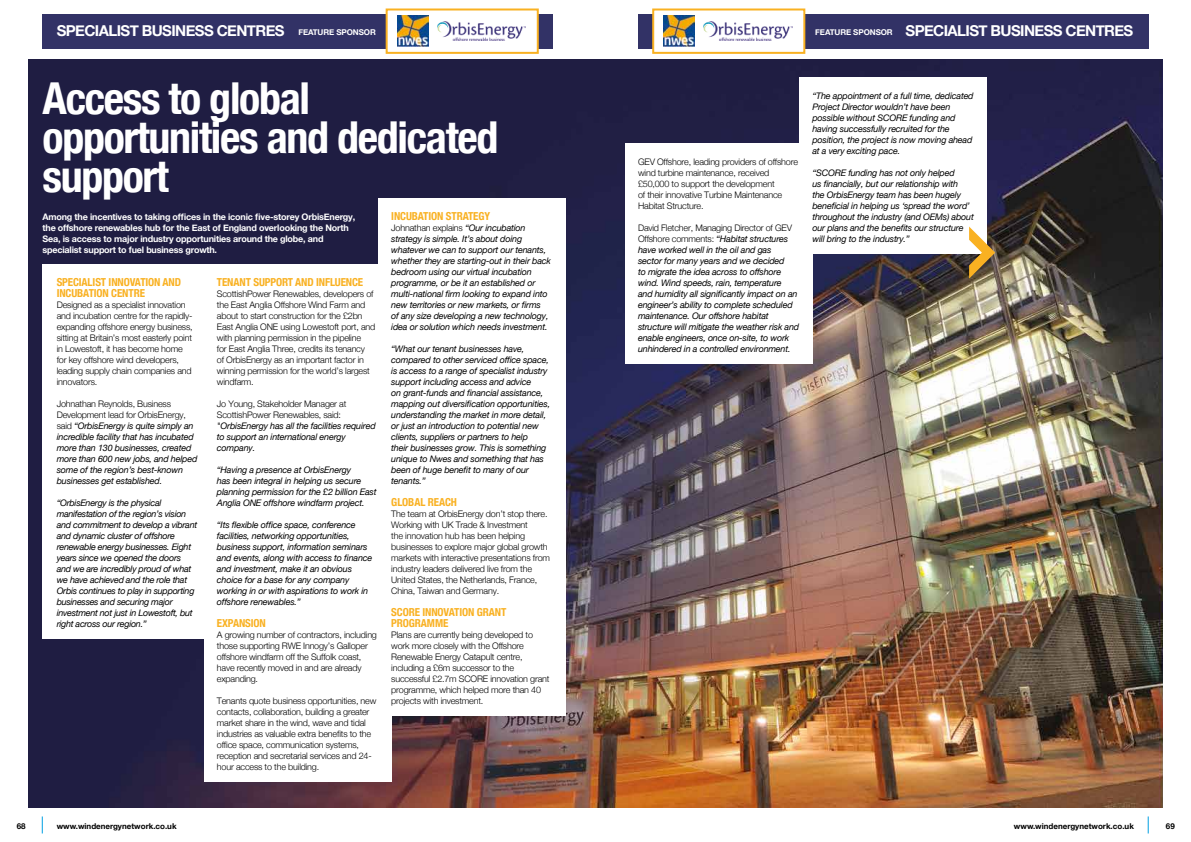
<style>
.page{position:relative;width:1191px;height:842px;background:#fff}
.page>*{position:absolute;margin:0;border:0;box-sizing:border-box;transform-origin:0 0}
.t1{font:700 condensed 44px/39px "Helvetica Neue";letter-spacing:-.03em;color:#fff}
.t2{font:700 15px "Helvetica Neue";letter-spacing:-.04em;color:#fff}
.t3{font:700 condensed 11px/11px "Helvetica Neue";letter-spacing:-.01em;color:#f9b122}
.t4{font:italic 9px/11px "Helvetica Neue";letter-spacing:-.02em;color:#000}
.t5{font:300 9px/11px "Helvetica Neue";letter-spacing:-.02em;color:#000}
.t6{font:700 9px/11px "Helvetica Neue";letter-spacing:-.02em;color:#fff}
.t7{font:700 8px "Helvetica Neue";color:#000}
.s1{font-size:8px}
.s2{font-weight:300;font-style:normal}
</style>
<div class="page">
<svg style="left:1148px;top:816px;width:1px;height:17px"></svg>
<svg style="left:42px;top:816px;width:1px;height:17px"></svg>
<img style="left:28px;top:60px;width:1134px;height:748px">
<div style="left:204px;top:264px;width:187px;height:517px;background:#fff"></div>
<div style="left:378px;top:198px;width:188px;height:517px;background:#fff"></div>
<div style="left:625px;top:143px;width:187px;height:220px;background:#fff"></div>
<div style="left:799px;top:77px;width:187px;height:176px;background:#fff"></div>
<div style="left:43px;top:264px;width:175px;height:374px;background:#fff"></div>
<div style="left:638px;top:14px;width:510px;height:34px;background:#323266"></div>
<div style="left:43px;top:14px;width:510px;height:34px;background:#323266"></div>
<div style="left:386px;top:9px;width:153px;height:45px;background:#fff;border:2px solid #f9b122"></div>
<img style="left:397px;top:16px;width:31px;height:31px">
<img style="left:437px;top:21px;width:89px;height:20px">
<div style="left:652px;top:9px;width:153px;height:45px;background:#fff;border:2px solid #f9b122"></div>
<img style="left:664px;top:16px;width:31px;height:31px">
<img style="left:703px;top:21px;width:89px;height:20px">
<svg style="left:969px;top:227px;width:26px;height:52px"></svg>
<h2 class="t2" style="left:57px;top:22px;width:321px">SPECIALIST BUSINESS CENTRES <span class="s1">FEATURE SPONSOR</span></h2>
<h2 class="t2" style="left:815px;top:22px;width:320px"><span class="s1">FEATURE SPONSOR</span> SPECIALIST BUSINESS CENTRES</h2>
<h1 class="t1" style="left:43px;top:78px;width:457px">Access to global opportunities and dedicated support</h1>
<p class="t6" style="left:43px;top:211px;width:314px">Among the incentives to taking offices in the iconic five-storey OrbisEnergy, the offshore renewables hub for the East of England overlooking the North Sea, is access to major industry opportunities around the globe, and specialist support to fuel business growth.</p>
<p class="t3" style="left:391px;top:210px;width:100px">INCUBATION STRATEGY</p>
<p class="t4" style="left:391px;top:222px;width:161px"><span class="s2">Johnathan explains</span> “Our incubation strategy is simple. It’s about doing whatever we can to support our tenants, whether they are starting-out in their back bedroom using our virtual incubation programme, or be it an established or multi-national firm looking to expand into new territories or new markets, or firms<br>of any size developing a new technology, idea or solution which needs investment.</p>
<p class="t4" style="left:391px;top:343px;width:160px">“What our tenant businesses have, compared to other serviced office space, is access to a range of specialist industry support including access and advice<br>on grant-funds and financial assistance, mapping out diversification opportunities, understanding the market in more detail, or just an introduction to potential new clients, suppliers or partners to help<br>their businesses grow. This is something unique to Nwes and something that has been of huge benefit to many of our tenants.”</p>
<p class="t3" style="left:391px;top:496px;width:67px">GLOBAL REACH</p>
<p class="t5" style="left:391px;top:508px;width:160px">The team at OrbisEnergy don’t stop there.<br>Working with UK Trade &amp; Investment<br>the innovation hub has been helping businesses to explore major global growth markets with interactive presentations from industry leaders delivered live from the United States, the Netherlands, France, China, Taiwan and Germany.</p>
<p class="t3" style="left:391px;top:606px;width:116px">SCORE INNOVATION GRANT<br>PROGRAMME</p>
<p class="t5" style="left:391px;top:629px;width:160px">Plans are currently being developed to work more closely with the Offshore Renewable Energy Catapult centre, including a £6m successor to the successful £2.7m SCORE innovation grant programme, which helped more than 40 projects with investment.</p>
<p class="t3" style="left:57px;top:276px;width:126px">SPECIALIST INNOVATION AND<br>INCUBATION CENTRE</p>
<p class="t5" style="left:57px;top:299px;width:137px">Designed as a specialist innovation and incubation centre for the rapidly&shy;expanding offshore energy business, sitting at Britain’s most easterly point in Lowestoft, it has become home for key offshore wind developers, leading supply chain companies and innovators.</p>
<p class="t4" style="left:57px;top:398px;width:142px"><span class="s2">Johnathan Reynolds, Business Development lead for OrbisEnergy, said</span> “OrbisEnergy is quite simply an incredible facility that has incubated more than 130 businesses, created more than 600 new jobs, and helped some of the region’s best-known businesses get established.</p>
<p class="t4" style="left:57px;top:497px;width:142px">“OrbisEnergy is the physical manifestation of the region’s vision and commitment to develop a vibrant and dynamic cluster of offshore renewable energy businesses. Eight years since we opened the doors and we are incredibly proud of what we have achieved and the role that Orbis continues to play in supporting businesses and securing major investment not just in Lowestoft, but right across our region.”</p>
<p class="t3" style="left:217px;top:276px;width:148px">TENANT SUPPORT AND INFLUENCE</p>
<p class="t5" style="left:217px;top:288px;width:160px">ScottishPower Renewables, developers of the East Anglia Offshore Wind Farm and about to start construction for the £2bn East Anglia ONE using Lowestoft port, and with planning permission in the pipeline<br>for East Anglia Three, credits its tenancy<br>of OrbisEnergy as an important factor in winning permission for the world’s largest windfarm.</p>
<p class="t5" style="left:217px;top:398px;width:131px">Jo Young, Stakeholder Manager at<br>ScottishPower Renewables, said:</p>
<p class="t4" style="left:217px;top:420px;width:160px">"OrbisEnergy has all the facilities required to support an international energy company.</p>
<p class="t4" style="left:217px;top:464px;width:161px">“Having a presence at OrbisEnergy<br>has been integral in helping us secure planning permission for the £2 billion East Anglia ONE offshore windfarm project.</p>
<p class="t4" style="left:217px;top:519px;width:157px">“Its flexible office space, conference facilities, networking opportunities, business support, information seminars and events, along with access to finance and investment, make it an obvious choice for a base for any company working in or with aspirations to work in offshore renewables.”</p>
<p class="t3" style="left:217px;top:617px;width:51px">EXPANSION</p>
<p class="t5" style="left:217px;top:629px;width:162px">A growing number of contractors, including those supporting RWE Innogy’s Galloper offshore windfarm off the Suffolk coast, have recently moved in and are already expanding.</p>
<p class="t5" style="left:217px;top:695px;width:161px">Tenants quote business opportunities, new contacts, collaboration, building a greater market share in the wind, wave and tidal industries as valuable extra benefits to the office space, communication systems, reception and secretarial services and 24- hour access to the building.</p>
<p class="t5" style="left:638px;top:156px;width:161px">GEV Offshore, leading providers of offshore wind turbine maintenance, received £50,000 to support the development<br>of their innovative Turbine Maintenance Habitat Structure.</p>
<p class="t4" style="left:638px;top:222px;width:163px"><span class="s2">David Fletcher, Managing Director of GEV Offshore comments:</span> “Habitat structures have worked well in the oil and gas<br>sector for many years and we decided<br>to migrate the idea across to offshore wind. Wind speeds, rain, temperature<br>and humidity all significantly impact on an engineer’s ability to complete scheduled maintenance. Our offshore habitat structure will mitigate the weather risk and enable engineers, once on-site, to work unhindered in a controlled environment.</p>
<p class="t4" style="left:812px;top:90px;width:163px">“The appointment of a full time, dedicated Project Director wouldn’t have been possible without SCORE funding and having successfully recruited for the position, the project is now moving ahead at a very exciting pace.</p>
<p class="t4" style="left:812px;top:167px;width:163px">“SCORE funding has not only helped<br>us financially, but our relationship with<br>the OrbisEnergy team has been hugely beneficial in helping us ‘spread the word’ throughout the industry (and OEMs) about our plans and the benefits our structure will bring to the industry.”</p>
<p class="t7" style="left:17px;top:821px;width:10px">68</p>
<p class="t7" style="left:57px;top:821px;width:121px">www.windenergynetwork.co.uk</p>
<p class="t7" style="left:1014px;top:821px;width:121px">www.windenergynetwork.co.uk</p>
<p class="t7" style="left:1166px;top:821px;width:10px">69</p>
</div>
